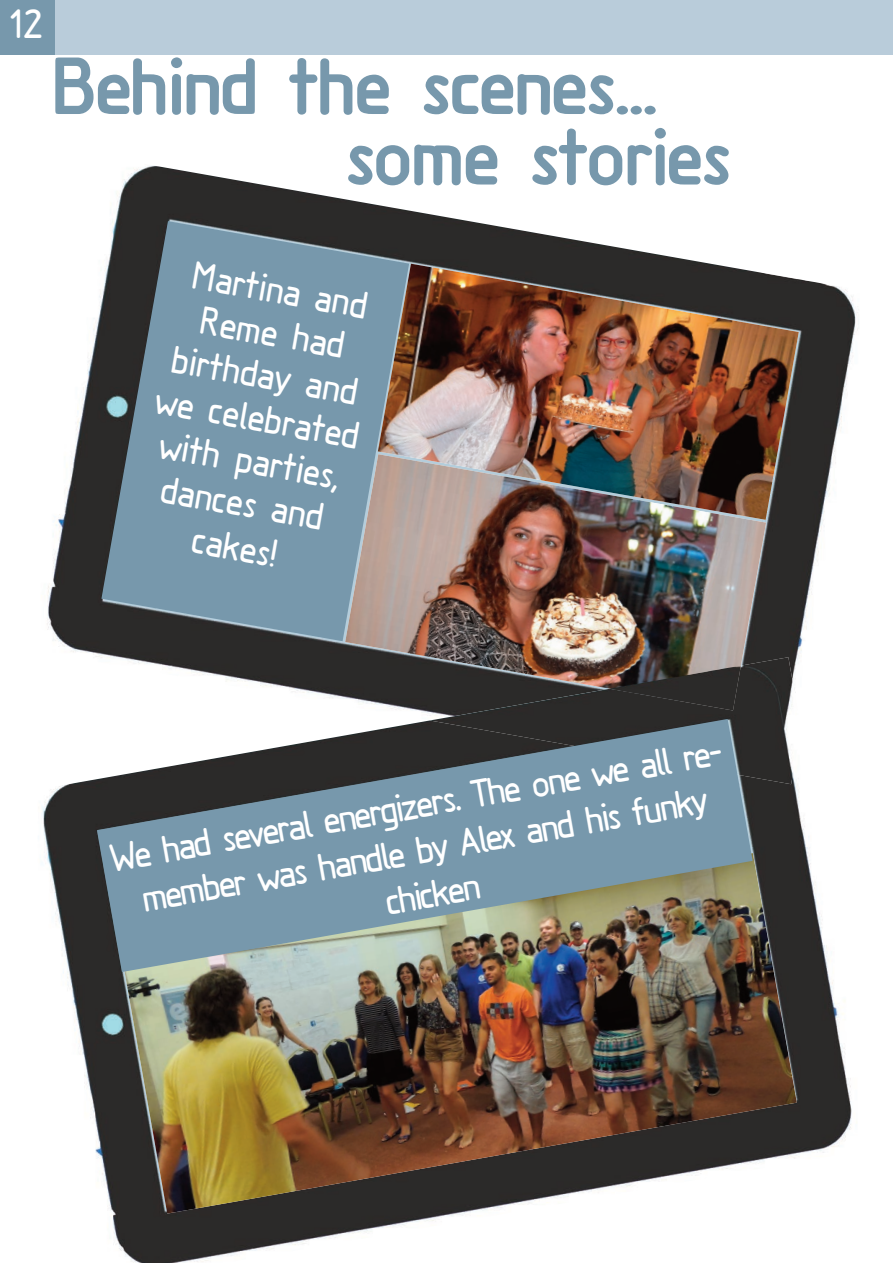
<style>
.page{position:relative;width:893px;height:1263px;background:#fff}
.page>*{position:absolute;margin:0;border:0;box-sizing:border-box;transform-origin:0 0}
.t1{font:75px/70.5px "ISO Prop OE Bold";color:#7798ac}
.t2{font:37.5px "ISO Prop OE";color:#fff}
.t3{font:36px/43.3px "ISO Prop OE";color:#fff;text-align:center}
</style>
<div class="page">
<img style="left:47px;top:165px;width:812px;height:549px">
<img style="left:409px;top:264px;width:390px;height:256px">
<img style="left:345px;top:454px;width:421px;height:256px">
<svg style="left:101px;top:221px;width:308px;height:420px;background:#718794"></svg>
<div style="left:5px;top:0;width:888px;height:54px;background:#b9ccda"></div>
<img style="left:42px;top:779px;width:810px;height:484px">
<img style="left:430px;top:657px;width:371px;height:127px">
<img style="left:610px;top:666px;width:131px;height:44px">
<img style="left:123px;top:853px;width:674px;height:360px">
<svg style="left:97px;top:719px;width:656px;height:253px;background:#78888f"></svg>
<div style="left:0;top:0;width:54px;height:54px;background:#7798ac"></div>
<p class="t2" style="left:10px;top:2px;width:35px">12</p>
<h1 class="t1" style="left:346px;top:51px;width:386px;text-indent:-292px">Behind the scenes... some stories</h1>
<p class="t3" style="left:182px;top:251px;width:208px;rotate:10deg">Martina and<br>Reme had birthday and we celebrated with parties, dances and cakes!</p>
<p class="t3" style="left:107px;top:837px;width:623px;line-height:45px;rotate:-10deg">We had several energizers. The one we all re&shy;member was handle by Alex and his funky chicken</p>
</div>
